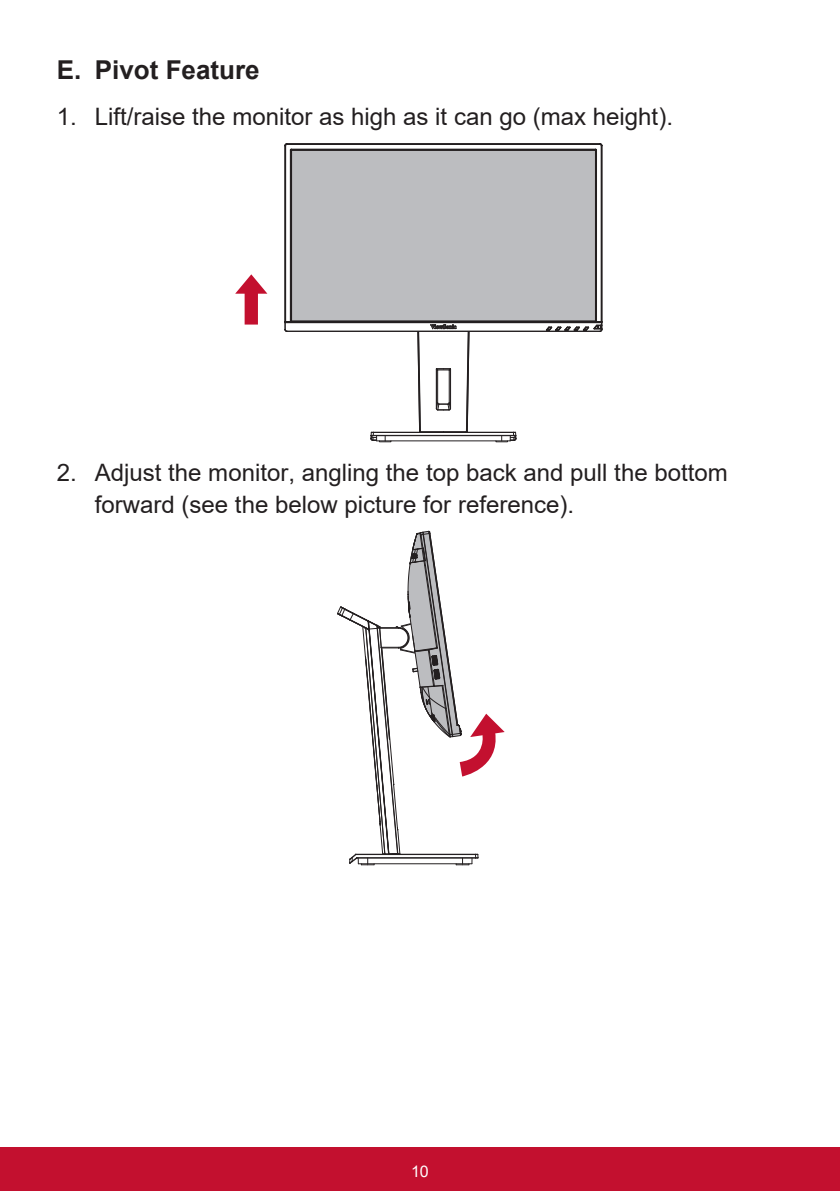
<style>
.page{position:relative;width:840px;height:1191px;background:#fff}
.page>*{position:absolute;margin:0;border:0;box-sizing:border-box;transform-origin:0 0}
.t1{font:700 26px "Arial";color:#231f20}
.t2{font:24px/32px "Arial";color:#231f20}
.t3{font:16px "Arial";color:#fff}
</style>
<div class="page">
<div style="left:0;top:1147px;width:839px;height:44px;background:#c3102f"></div>
<svg style="left:235px;top:274px;width:32px;height:50px"></svg>
<svg style="left:284px;top:143px;width:318px;height:300px"></svg>
<svg style="left:337px;top:530px;width:167px;height:335px"></svg>
<p class="t1" style="left:57px;top:52px;width:204px">E. Pivot Feature</p>
<p class="t2" style="left:57px;top:101px;width:617px">1. Lift/raise the monitor as high as it can go (max height).</p>
<p class="t2" style="left:95px;top:457px;width:634px;text-indent:-38px">2. Adjust the monitor, angling the top back and pull the bottom forward (see the below picture for reference).</p>
<p class="t3" style="left:411px;top:1160px;width:19px">10</p>
</div>
